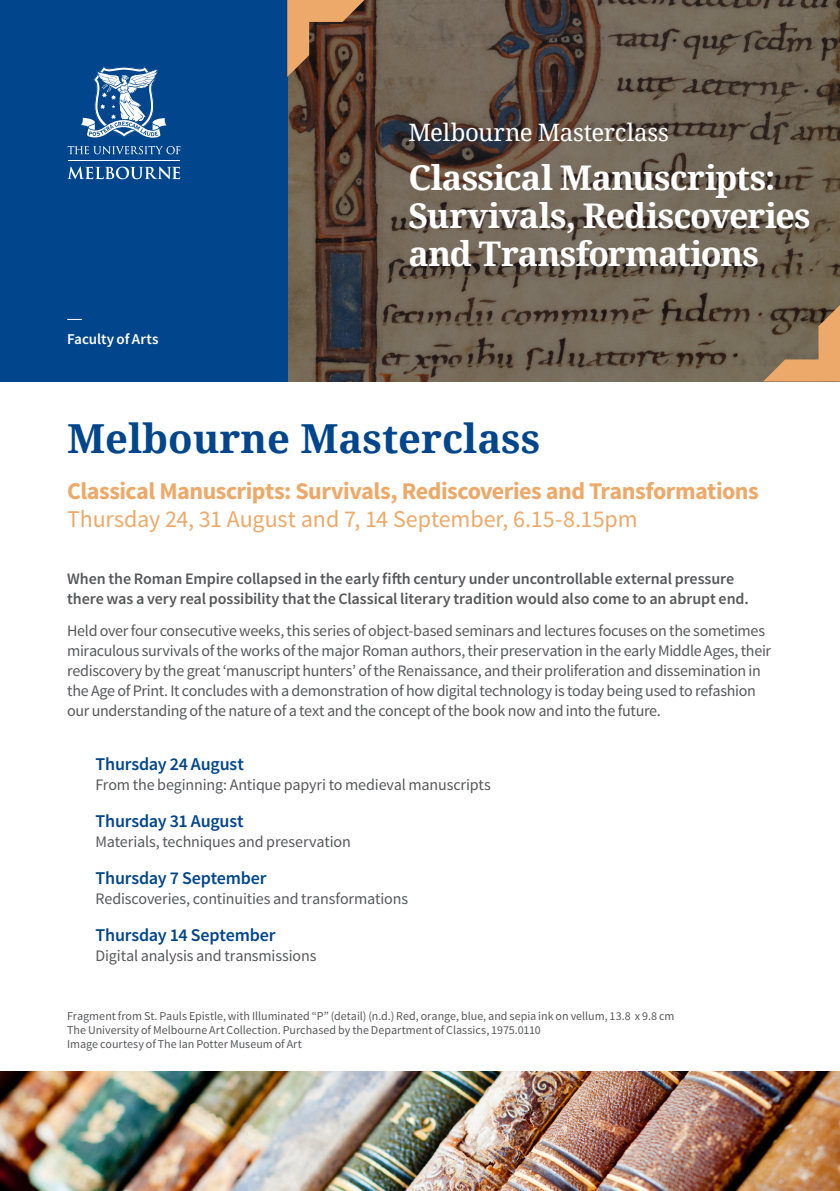
<style>
.page{position:relative;width:840px;height:1191px;background:#fff}
.page>*{position:absolute;margin:0;border:0;box-sizing:border-box;transform-origin:0 0}
.Heading1{font:700 40px "Noto Serif";color:#01468c}
.t1{font:700 34px/38px "Noto Serif";letter-spacing:-.025em;color:#fff}
.Heading2{font:700 24px/28.8px "Source Sans Pro";letter-spacing:-.02em;color:#eda969}
.t2{font:24px "Noto Serif";letter-spacing:-.01em;color:#fff}
.Heading4{font:600 18px "Source Sans Pro";letter-spacing:-.01em;color:#01468c}
.Body_text{font:16px/20px "Source Sans Pro";letter-spacing:-.015em;color:#57585a}
.Body_text-2{font:600 16px/20px "Source Sans Pro";letter-spacing:-.005em;color:#57585a}
.t3{font:600 15px "Source Sans Pro";letter-spacing:-.005em;color:#fff}
.Body_text-3{font:12px "Source Sans Pro";color:#57585a}
.s1{font-weight:400}
</style>
<div class="page">
<svg style="left:287px;top:0;width:552px;height:381px;fill:#736757"></svg>
<div style="left:0;top:0;width:287px;height:381px;background:#01468c"></div>
<svg style="left:67px;top:319px;width:15px;height:1px"></svg>
<svg style="left:287px;top:0;width:77px;height:77px"></svg>
<svg style="left:762px;top:305px;width:77px;height:76px"></svg>
<svg style="left:67px;top:146px;width:113px;height:8px"></svg>
<hr style="left:69px;top:160px;width:111px;height:1px;background:#fff">
<svg style="left:67px;top:166px;width:113px;height:13px"></svg>
<svg style="left:81px;top:66px;width:86px;height:72px"></svg>
<img style="left:0;top:1071px;width:839px;height:120px">
<p class="t3" style="left:67px;top:330px;width:93px">Faculty of Arts</p>
<p class="t2" style="left:408px;top:116px;width:261px">Melbourne Masterclass</p>
<p class="t1" style="left:408px;top:158px;width:403px">Classical Manuscripts:<br>Survivals, Rediscoveries and Transformations</p>
<p class="Heading1" style="left:67px;top:410px;width:474px">Melbourne Masterclass</p>
<p class="Heading2" style="left:67px;top:477px;width:692px">Classical Manuscripts: Survivals, Rediscoveries and Transformations<br><span class="s1">Thursday 24, 31 August and 7, 14 September, 6.15-8.15pm</span></p>
<p class="Body_text-2" style="left:67px;top:569px;width:683px">When the Roman Empire collapsed in the early fifth century under uncontrollable external pressure there was a very real possibility that the Classical literary tradition would also come to an abrupt end.</p>
<p class="Body_text" style="left:67px;top:620px;width:705px">Held over four consecutive weeks, this series of object-based seminars and lectures focuses on the sometimes miraculous survivals of the works of the major Roman authors, their preservation in the early Middle Ages, their rediscovery by the great ‘manuscript hunters’ of the Renaissance, and their proliferation and dissemination in the Age of Print. It concludes with a demonstration of how digital technology is today being used to refashion our understanding of the nature of a text and the concept of the book now and into the future.</p>
<p class="Heading4" style="left:95px;top:752px;width:150px">Thursday 24 August</p>
<p class="Body_text" style="left:95px;top:774px;width:396px">From the beginning: Antique papyri to medieval manuscripts</p>
<p class="Heading4" style="left:95px;top:809px;width:149px">Thursday 31 August</p>
<p class="Body_text" style="left:95px;top:831px;width:256px">Materials, techniques and preservation</p>
<p class="Heading4" style="left:95px;top:866px;width:172px">Thursday 7 September</p>
<p class="Body_text" style="left:95px;top:888px;width:314px">Rediscoveries, continuities and transformations</p>
<p class="Heading4" style="left:95px;top:923px;width:181px">Thursday 14 September</p>
<p class="Body_text" style="left:95px;top:945px;width:222px">Digital analysis and transmissions</p>
<p class="Body_text-3" style="left:67px;top:1008px;width:608px">Fragment from St. Pauls Epistle, with Illuminated “P” (detail) (n.d.) Red, orange, blue, and sepia ink on vellum, 13.8 x 9.8 cm</p>
<p class="Body_text-3" style="left:67px;top:1022px;width:475px">The University of Melbourne Art Collection. Purchased by the Department of Classics, 1975.0110</p>
<p class="Body_text-3" style="left:67px;top:1036px;width:236px">Image courtesy of The Ian Potter Museum of Art</p>
</div>
